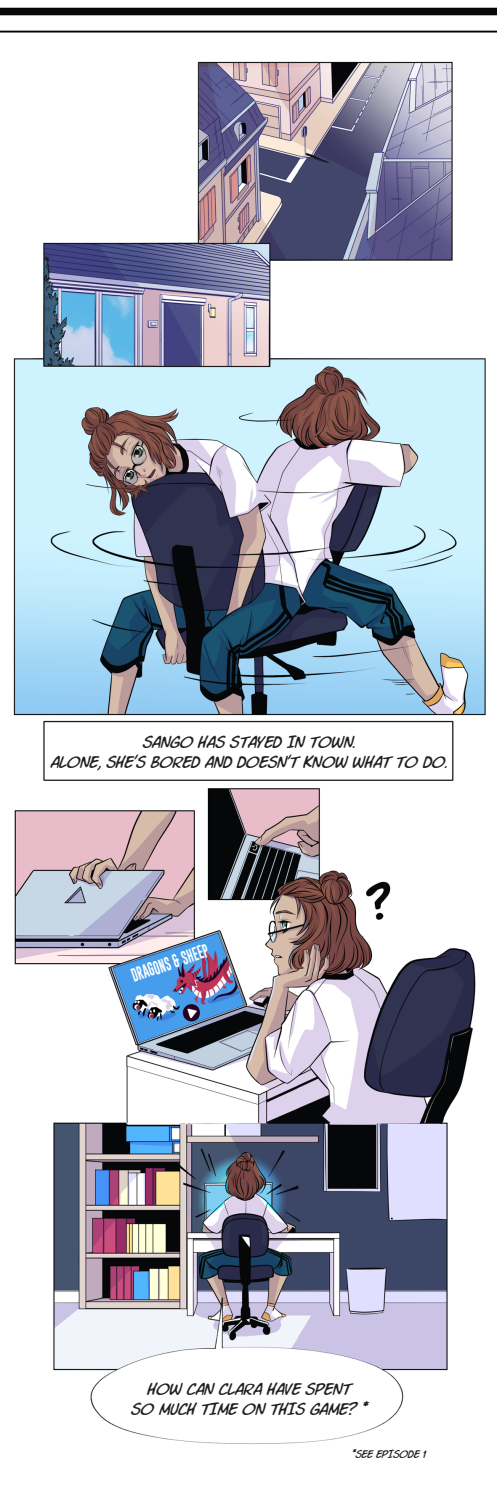
<style>
.page{position:relative;width:497px;height:1489px;background:#fff}
.page>*{position:absolute;margin:0;border:0;box-sizing:border-box;transform-origin:0 0}
.Textes{font:italic 16.1px "Komika Slim";color:#231f20}
.Textes-2{font:14px "Gobold";color:#fff;scale:.81 1}
.Textes-3{font:italic 10.5px "Komika Slim";color:#231f20}
</style>
<div class="page">
<img style="left:0;top:7px;width:496px;height:1437px">
<p class="Textes" style="left:142px;top:731px;width:214px">SANGO HAS STAYED IN TOWN.</p>
<p class="Textes" style="left:50px;top:751px;width:398px">ALONE, SHE’S BORED AND DOESN’T KNOW WHAT TO DO.</p>
<p class="Textes-2" style="left:129px;top:967px;width:101px;rotate:-19deg">DRAGONS &amp; SHEEP</p>
<p class="Textes" style="left:147px;top:1378px;width:204px">HOW CAN CLARA HAVE SPENT</p>
<p class="Textes" style="left:130px;top:1397px;width:237px">SO MUCH TIME ON THIS GAME? *</p>
<p class="Textes-3" style="left:351px;top:1446px;width:75px">*SEE EPISODE 1</p>
</div>
